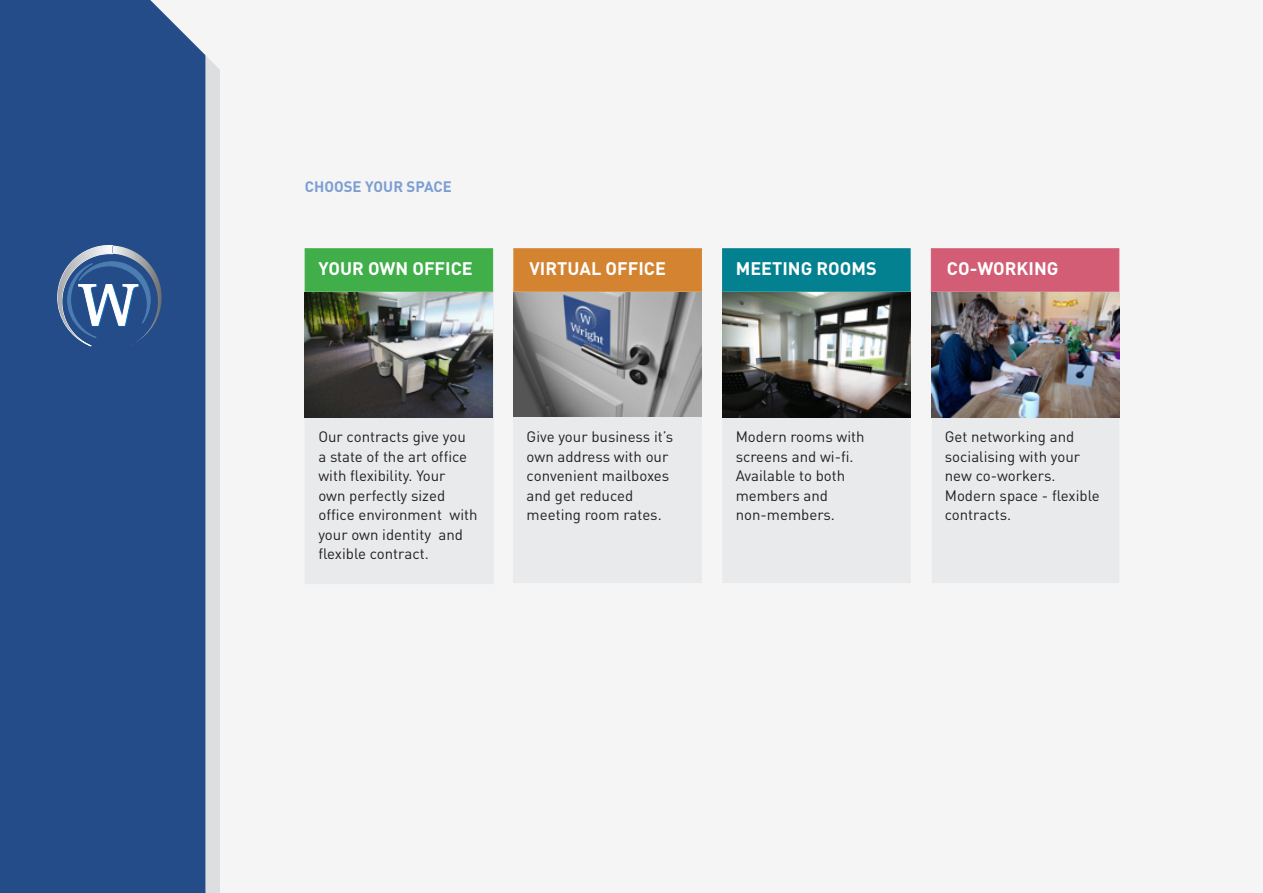
<style>
.page{position:relative;width:1263px;height:893px;background:#fff}
.page>*{position:absolute;margin:0;border:0;box-sizing:border-box;transform-origin:0 0}
.t1{font:700 18px "DIN";color:#fff}
.t2{font:15px/19.5px "DIN";color:#231f20}
.P_-_Paragraph_Style1{font:700 15px "DIN";color:#7c9ed2}
</style>
<div class="page">
<div style="left:217px;top:0;width:1046px;height:892px;background:#f5f5f6"></div>
<div style="left:0;top:0;width:206px;height:893px;background:#244c89"></div>
<div style="left:0;top:0;width:206px;height:893px;border:1px solid #244c89"></div>
<svg style="left:58px;top:245px;width:104px;height:101px"></svg>
<div style="left:206px;top:0;width:13px;height:892px;background:#dddee0"></div>
<svg style="left:151px;top:0;width:69px;height:79px"></svg>
<div style="left:305px;top:249px;width:188px;height:43px;background:#40ae49;border:1px solid #40ae49"></div>
<div style="left:305px;top:292px;width:188px;height:292px;background:#e9eaeb"></div>
<div style="left:514px;top:249px;width:187px;height:43px;background:#d48331;border:1px solid #d48331"></div>
<div style="left:513px;top:292px;width:188px;height:291px;background:#e9eaeb;border:1px solid #e9eaeb"></div>
<div style="left:723px;top:249px;width:187px;height:43px;background:#038190;border:1px solid #038190"></div>
<div style="left:723px;top:292px;width:187px;height:291px;background:#e9eaeb"></div>
<div style="left:931px;top:249px;width:188px;height:43px;background:#d25d75;border:1px solid #d25d75"></div>
<div style="left:932px;top:292px;width:187px;height:291px;background:#e9eaeb"></div>
<img style="left:305px;top:292px;width:188px;height:125px">
<img style="left:514px;top:292px;width:187px;height:125px">
<img style="left:723px;top:292px;width:188px;height:125px">
<img style="left:931px;top:292px;width:188px;height:125px">
<p class="P_-_Paragraph_Style1" style="left:305px;top:177px;width:149px">CHOOSE YOUR SPACE</p>
<p class="t1" style="left:318px;top:256px;width:156px">YOUR OWN OFFICE</p>
<p class="t1" style="left:529px;top:256px;width:138px">VIRTUAL OFFICE</p>
<p class="t1" style="left:736px;top:256px;width:142px">MEETING ROOMS</p>
<p class="t1" style="left:947px;top:256px;width:113px">CO-WORKING</p>
<p class="t2" style="left:318px;top:427px;width:161px">Our contracts give you<br>a state of the art office with flexibility. Your<br>own perfectly sized office environment with your own identity and flexible contract.</p>
<p class="t2" style="left:527px;top:427px;width:148px">Give your business it’s own address with our convenient mailboxes and get reduced meeting room rates.</p>
<p class="t2" style="left:736px;top:427px;width:130px">Modern rooms with screens and wi-fi.<br>Available to both members and non-members.</p>
<p class="t2" style="left:945px;top:427px;width:156px">Get networking and socialising with your new co-workers.<br>Modern space - flexible contracts.</p>
</div>
